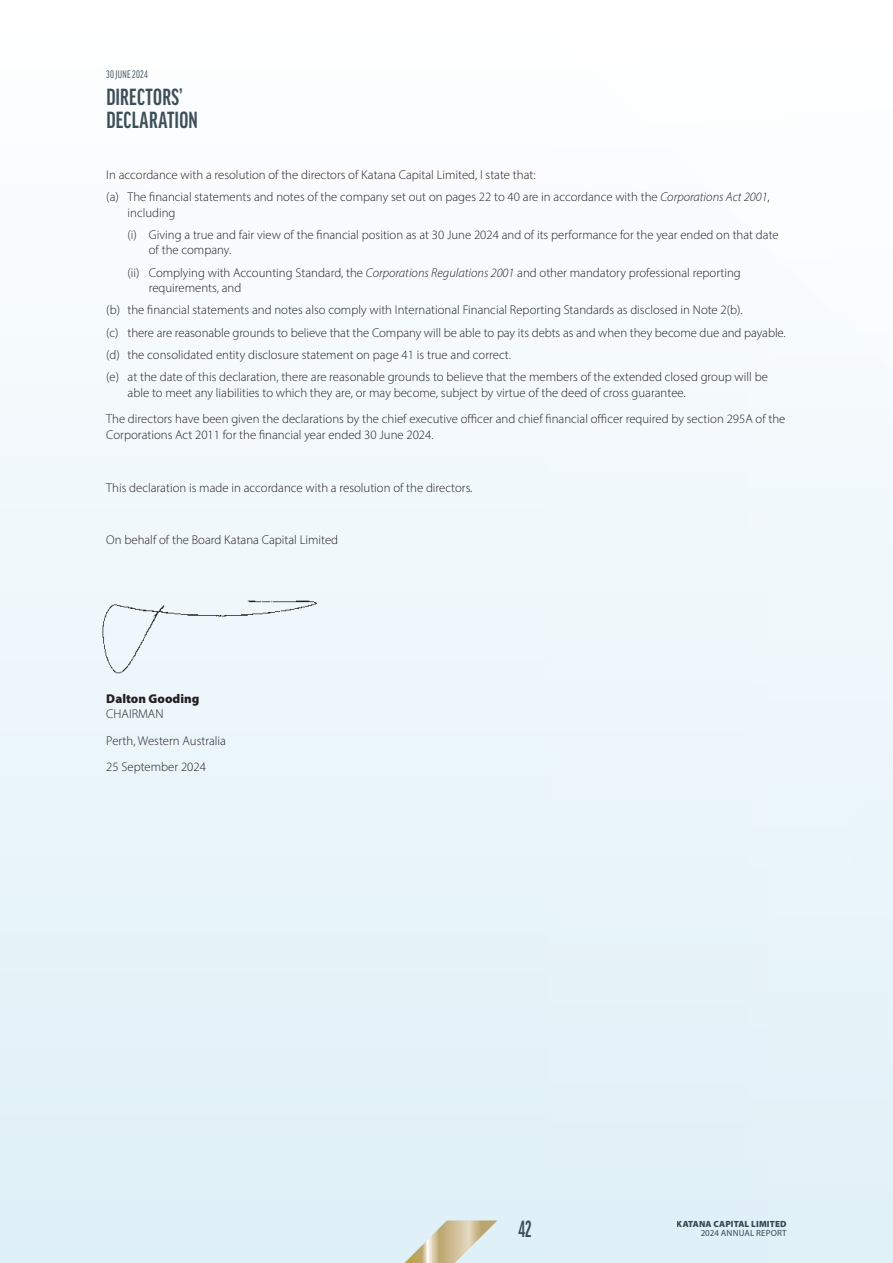
<style>
.page{position:relative;width:893px;height:1263px;background:#fff}
.page>*{position:absolute;margin:0;border:0;box-sizing:border-box;transform-origin:0 0}
.t1{font:700 extra-condensed 22.5px/22.5px "Good Pro";letter-spacing:.01em;color:#3d4f59}
.t2{font:700 22.5px "Good Pro Comp";color:#3d4f59}
.t3{font:300 12.75px/22.2px "Myriad Pro";color:#231f20}
.t4{font:900 12.75px "Myriad Pro";color:#231f20}
.t5{font:10.5px "Good Pro X Cond News";letter-spacing:.025em;color:#3d4f59}
.t6{font:900 9px "Myriad Pro";letter-spacing:.015em;color:#3d4f59}
.t7{font:9px "Myriad Pro";letter-spacing:.015em;color:#3d4f59}
.s1{font-style:italic}
</style>
<div class="page">
<div style="left:0;top:0;width:893px;height:1263px;background:linear-gradient(to bottom,#fefefe,#dff0f8)"></div>
<svg style="left:380px;top:1220px;width:117px;height:43px;background:#d7dacd"></svg>
<div style="left:96px;top:584px;width:224px;height:92px;background:#eef7fb"></div>
<p class="t5" style="left:106px;top:69px;width:43px">30 JUNE 2024</p>
<h1 class="t1" style="left:106px;top:86px;width:93px">DIRECTORS’<br>DECLARATION</h1>
<p class="t3" style="left:106px;top:163px;width:665px">In accordance with a resolution of the directors of Katana Capital Limited, I state that:<br>(a) The financial statements and notes of the company set out on pages 22 to 40 are in accordance with the <span class="s1">Corporations Act 2001</span>,</p>
<p class="t3" style="left:128px;top:201px;width:653px">including<br>(i) Giving a true and fair view of the financial position as at 30 June 2024 and of its performance for the year ended on that date</p>
<p class="t3" style="left:128px;top:239px;width:615px;text-indent:21px">of the company.<br>(ii) Complying with Accounting Standard, the <span class="s1">Corporations Regulations 2001</span> and other mandatory professional reporting</p>
<p class="t3" style="left:106px;top:277px;width:681px;text-indent:43px">requirements, and<br>(b) the financial statements and notes also comply with International Financial Reporting Standards as disclosed in Note 2(b).<br>(c) there are reasonable grounds to believe that the Company will be able to pay its debts as and when they become due and payable. (d) the consolidated entity disclosure statement on page 41 is true and correct.<br>(e) at the date of this declaration, there are reasonable grounds to believe that the members of the extended closed group will be</p>
<p class="t3" style="left:106px;top:379px;width:681px;line-height:26.4px;text-indent:21px">able to meet any liabilities to which they are, or may become, subject by virtue of the deed of cross guarantee.<br>The directors have been given the declarations by the chief executive officer and chief financial officer required by section 295A of the</p>
<p class="t3" style="left:106px;top:423px;width:329px">Corporations Act 2011 for the financial year ended 30 June 2024.</p>
<p class="t3" style="left:106px;top:476px;width:368px">This declaration is made in accordance with a resolution of the directors.</p>
<p class="t3" style="left:106px;top:529px;width:233px">On behalf of the Board Katana Capital Limited</p>
<p class="t4" style="left:106px;top:690px;width:95px">Dalton Gooding</p>
<p class="t3" style="left:106px;top:701px;width:121px;line-height:26.4px">CHAIRMAN<br>Perth, Western Australia<br>25 September 2024</p>
<h1 class="t2" style="left:519px;top:1216px;width:14px">42</h1>
<p class="t6" style="left:677px;top:1217px;width:111px">KATANA CAPITAL LIMITED</p>
<p class="t7" style="left:701px;top:1227px;width:87px">2024 ANNUAL REPORT</p>
</div>
